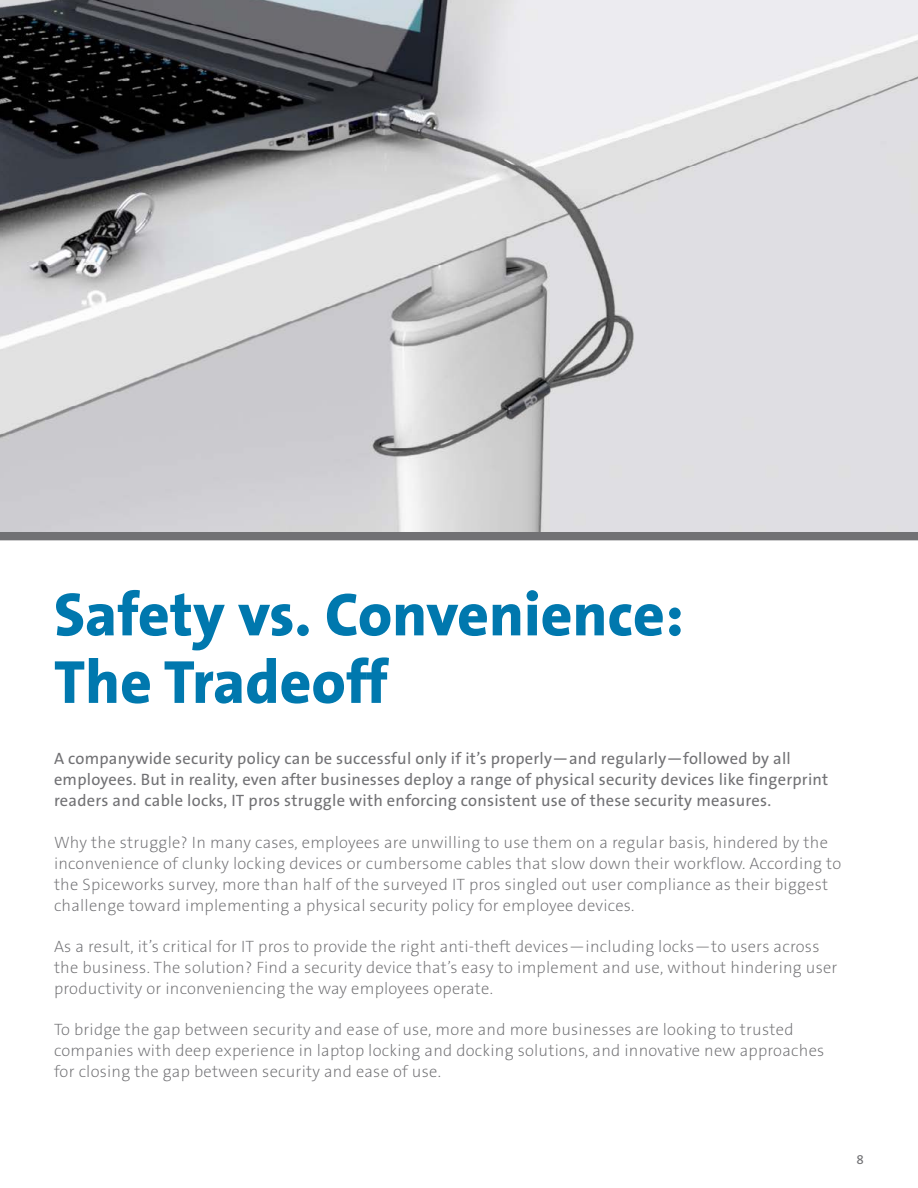
<style>
.page{position:relative;width:918px;height:1188px;background:#fff}
.page>*{position:absolute;margin:0;border:0;box-sizing:border-box;transform-origin:0 0}
.t1{font:61.5px/67.5px "The Sans KENSINGTON8 XB";color:#0078ae}
.t2{font:16.5px/21px "The Sans KENSINGTON2 XL";letter-spacing:.015em;color:#717174}
.t3{font:16.5px/21px "The Sans KENSINGTON5 Rg";letter-spacing:.015em;color:#717174}
.t4{font:13.5px "The Sans KENSINGTON5 Rg";color:#717174}
</style>
<div class="page">
<div style="left:0;top:531px;width:918px;height:9px;background:#717174"></div>
<img style="left:0;top:0;width:918px;height:531px">
<h1 class="t1" style="left:54px;top:583px;width:631px">Safety vs. Convenience:<br>The Tradeoff</h1>
<p class="t3" style="left:54px;top:749px;width:776px">A companywide security policy can be successful only if it’s properly—and regularly—followed by all employees. But in reality, even after businesses deploy a range of physical security devices like fingerprint readers and cable locks, IT pros struggle with enforcing consistent use of these security measures.</p>
<p class="t2" style="left:54px;top:832px;width:789px">Why the struggle? In many cases, employees are unwilling to use them on a regular basis, hindered by the inconvenience of clunky locking devices or cumbersome cables that slow down their workflow. According to the Spiceworks survey, more than half of the surveyed IT pros singled out user compliance as their biggest challenge toward implementing a physical security policy for employee devices.</p>
<p class="t2" style="left:54px;top:936px;width:785px">As a result, it’s critical for IT pros to provide the right anti-theft devices—including locks—to users across the business. The solution? Find a security device that’s easy to implement and use, without hindering user productivity or inconveniencing the way employees operate.</p>
<p class="t2" style="left:54px;top:1020px;width:772px">To bridge the gap between security and ease of use, more and more businesses are looking to trusted companies with deep experience in laptop locking and docking solutions, and innovative new approaches for closing the gap between security and ease of use.</p>
<p class="t4" style="left:857px;top:1152px;width:9px">8</p>
</div>
